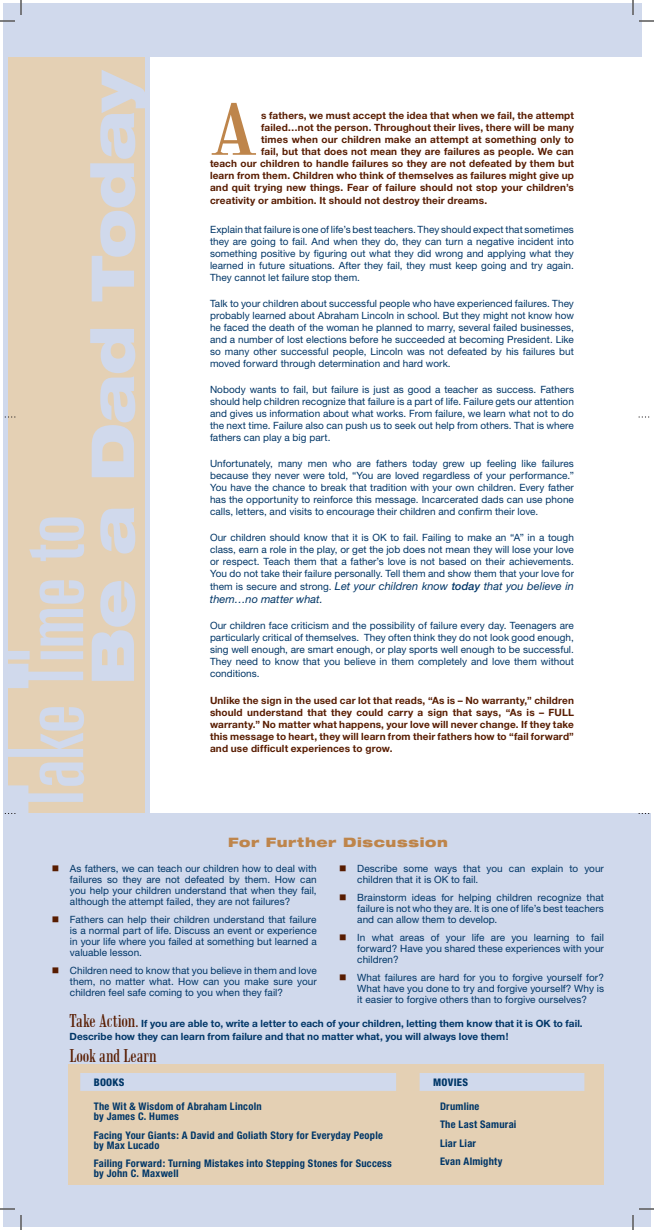
<style>
.page{position:relative;width:654px;height:1230px;background:#fff}
.page>*{position:absolute;margin:0;border:0;box-sizing:border-box;transform-origin:0 0}
.t1{font:71.6px "Strider";color:#be854b;scale:1.5 1}
.t2{font:18px "Strider";letter-spacing:.01em;color:#581c00}
.t3{font:900 expanded 13px "Helvetica Neue";letter-spacing:.05em;color:#be854b}
.t4{font:italic 11px/13.2px "Helvetica Neue";letter-spacing:.005em;color:#003667}
.t5{font:700 condensed 10.5px/10px "Helvetica Neue";letter-spacing:.025em;color:#003667}
.t6{font:800 condensed 10.5px "Helvetica Neue";letter-spacing:.025em;color:#003667}
.t7{font:10px/12px "Helvetica Neue";letter-spacing:.005em;color:#003667;text-align:justify}
.t8{font:700 10px/12px "Helvetica Neue";letter-spacing:.015em;color:#581c00;text-align:right}
.t9{font:700 10px/13px "Helvetica Neue";letter-spacing:.005em;color:#003667}
.s1{font-style:normal;font-size:10px}
.s2{font-weight:500}
.s3{font-family:"Strider";font-weight:400;font-size:18px;color:#581c00}
</style>
<div class="page">
<div style="left:5px;top:36px;width:143px;height:800px;background:#e4d0b4"></div>
<div style="left:3px;top:33px;width:147px;height:806px;border:5px solid #d0d9ec"></div>
<svg style="left:90px;top:70px;width:56px;height:611px"></svg>
<div style="left:3px;top:3px;width:639px;height:54px;background:#d0d9ec"></div>
<div style="left:3px;top:813px;width:648px;height:414px;background:#d0d9ec"></div>
<div style="left:68px;top:1064px;width:536px;height:121px;background:#e4d0b4"></div>
<div style="left:80px;top:1073px;width:504px;height:18px;background:#d0d9ec"></div>
<svg style="left:3px;top:416px;width:12px;height:2px"></svg>
<svg style="left:3px;top:517px;width:81px;height:297px"></svg>
<svg style="left:639px;top:416px;width:11px;height:2px"></svg>
<svg style="left:0;top:0;width:22px;height:22px"></svg>
<svg style="left:0;top:1208px;width:22px;height:22px"></svg>
<svg style="left:632px;top:0;width:22px;height:22px"></svg>
<svg style="left:632px;top:1208px;width:22px;height:22px"></svg>
<h1 class="t1" style="left:210px;top:86px;width:33px">A</h1>
<p class="t8" style="left:210px;top:109px;width:366px">s fathers, we must accept the idea that when we fail, the attempt failed…not the person. Throughout their lives, there will be many<br>times when our children make an attempt at something only to<br>fail, but that does not mean they are failures as people. We can<br>teach our children to handle failures so they are not defeated by them but learn from them. Children who think of themselves as failures might give up and quit trying new things. Fear of failure should not stop your children’s</p>
<p class="t8" style="left:210px;top:194px;width:279px">creativity or ambition. It should not destroy their dreams.</p>
<p class="t7" style="left:210px;top:223px;width:365px">Explain that failure is one of life’s best teachers. They should expect that sometimes they are going to fail. And when they do, they can turn a negative incident into something positive by figuring out what they did wrong and applying what they learned in future situations. After they fail, they must keep going and try again.<br>They cannot let failure stop them.</p>
<p class="t7" style="left:210px;top:297px;width:366px">Talk to your children about successful people who have experienced failures. They probably learned about Abraham Lincoln in school. But they might not know how he faced the death of the woman he planned to marry, several failed businesses, and a number of lost elections before he succeeded at becoming President. Like so many other successful people, Lincoln was not defeated by his failures but moved forward through determination and hard work.</p>
<p class="t7" style="left:210px;top:383px;width:366px">Nobody wants to fail, but failure is just as good a teacher as success. Fathers should help children recognize that failure is a part of life. Failure gets our attention and gives us information about what works. From failure, we learn what not to do the next time. Failure also can push us to seek out help from others. That is where fathers can play a big part.</p>
<p class="t7" style="left:210px;top:457px;width:365px">Unfortunately, many men who are fathers today grew up feeling like failures because they never were told, “You are loved regardless of your performance.” You have the chance to break that tradition with your own children. Every father has the opportunity to reinforce this message. Incarcerated dads can use phone calls, letters, and visits to encourage their children and confirm their love.</p>
<p class="t7" style="left:210px;top:531px;width:366px">Our children should know that it is OK to fail. Failing to make an “A” in a tough class, earn a role in the play, or get the job does not mean they will lose your love or respect. Teach them that a father’s love is not based on their achievements.<br>You do not take their failure personally. Tell them and show them that your love for</p>
<p class="t4" style="left:210px;top:580px;width:365px"><span class="s1">them is secure and strong.</span> Let your children know <span class="s2">today</span> that you believe in them…no matter what.</p>
<p class="t7" style="left:210px;top:620px;width:365px">Our children face criticism and the possibility of failure every day. Teenagers are particularly critical of themselves. They often think they do not look good enough, sing well enough, are smart enough, or play sports well enough to be successful.<br>They need to know that you believe in them completely and love them without conditions.</p>
<p class="t8" style="left:210px;top:695px;width:366px;text-align:justify">Unlike the sign in the used car lot that reads, “As is – No warranty,” children should understand that they could carry a sign that says, “As is – FULL warranty.” No matter what happens, your love will never change. If they take this message to heart, they will learn from their fathers how to “fail forward” and use difficult experiences to grow.</p>
<h3 class="t3" style="left:228px;top:834px;width:221px">For Further Discussion</h3>
<p class="t7" style="left:70px;top:863px;width:248px;line-height:11px">As fathers, we can teach our children how to deal with failures so they are not defeated by them. How can you help your children understand that when they fail, although the attempt failed, they are not failures?</p>
<p class="t7" style="left:70px;top:914px;width:248px;line-height:11px">Fathers can help their children understand that failure is a normal part of life. Discuss an event or experience in your life where you failed at something but learned a valuable lesson.</p>
<p class="t7" style="left:70px;top:965px;width:248px;line-height:11px">Children need to know that you believe in them and love them, no matter what. How can you make sure your children feel safe coming to you when they fail?</p>
<p class="t7" style="left:357px;top:863px;width:248px;line-height:11px">Describe some ways that you can explain to your children that it is OK to fail.</p>
<p class="t7" style="left:357px;top:892px;width:248px;line-height:11px">Brainstorm ideas for helping children recognize that failure is not who they are. It is one of life’s best teachers and can allow them to develop.</p>
<p class="t7" style="left:357px;top:932px;width:248px;line-height:11px">In what areas of your life are you learning to fail forward? Have you shared these experiences with your children?</p>
<p class="t7" style="left:357px;top:972px;width:248px;line-height:11px">What failures are hard for you to forgive yourself for?<br>What have you done to try and forgive yourself? Why is it easier to forgive others than to forgive ourselves?</p>
<p class="t9" style="left:70px;top:1017px;width:515px"><span class="s3">Take Action.</span> If you are able to, write a letter to each of your children, letting them know that it is OK to fail.<br>Describe how they can learn from failure and that no matter what, you will always love them!</p>
<h2 class="t2" style="left:70px;top:1045px;width:89px">Look and Learn</h2>
<p class="t6" style="left:94px;top:1076px;width:32px">BOOKS</p>
<p class="t6" style="left:433px;top:1076px;width:37px">MOVIES</p>
<p class="t5" style="left:94px;top:1101px;width:169px">The Wit &amp; Wisdom of Abraham Lincoln by James C. Humes</p>
<p class="t5" style="left:94px;top:1130px;width:291px">Facing Your Giants: A David and Goliath Story for Everyday People by Max Lucado</p>
<p class="t5" style="left:94px;top:1158px;width:300px">Failing Forward: Turning Mistakes into Stepping Stones for Success by John C. Maxwell</p>
<p class="t5" style="left:440px;top:1097px;width:78px;line-height:18.3px">Drumline<br>The Last Samurai<br>Liar Liar<br>Evan Almighty</p>
</div>
